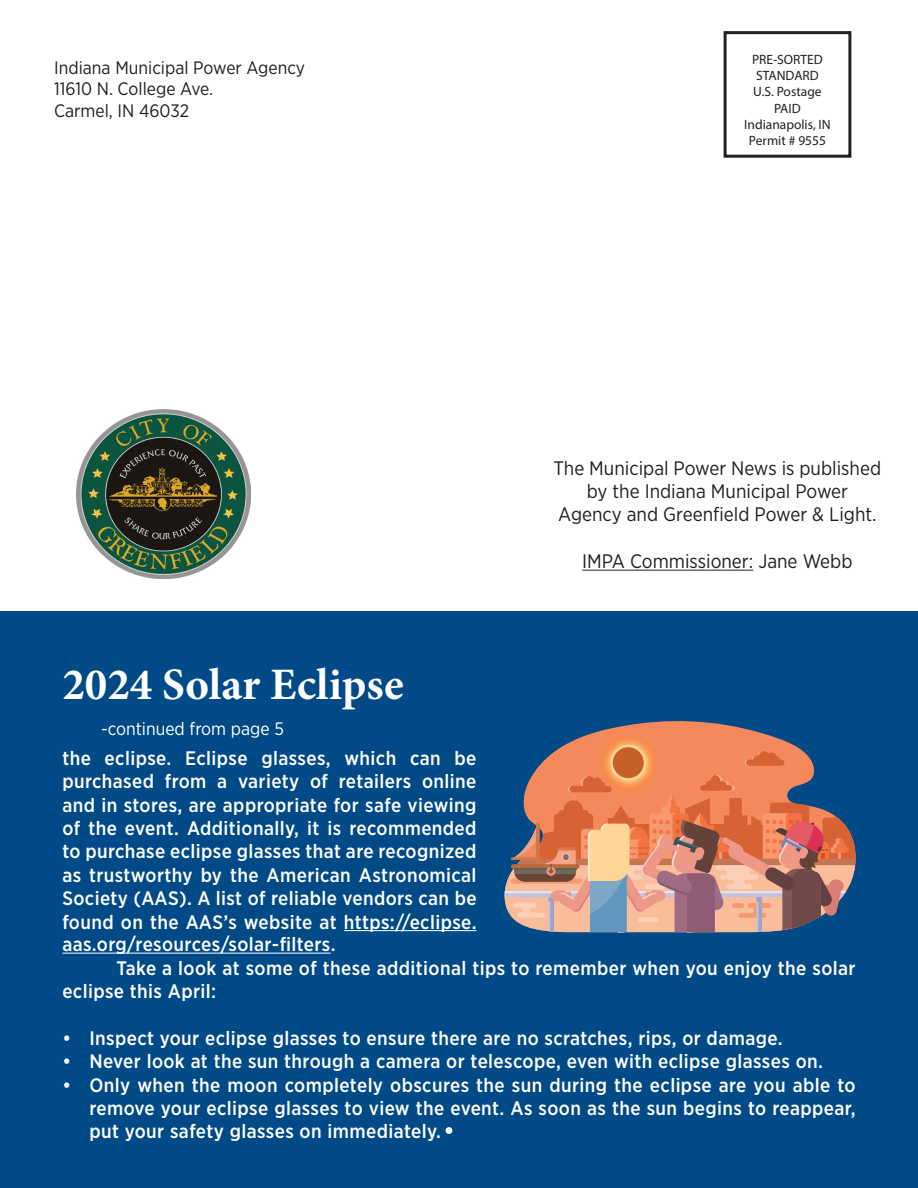
<style>
.page{position:relative;width:918px;height:1188px;background:#fff}
.page>*{position:absolute;margin:0;border:0;box-sizing:border-box;transform-origin:0 0}
.t1{font:700 45px "Minion Pro";color:#fff}
.t2{font:500 19.5px/23.4px "Gotham Narrow";letter-spacing:.02em;color:#fff;text-align:justify}
.t3{font:19.5px/23.4px "Gotham Narrow";color:#231f20;text-align:center}
.t4{font:18px/21.6px "Gotham Narrow";color:#231f20}
.t5{font:18px "Gotham Narrow";color:#fff}
.t6{font:13.5px/16.2px "Myriad Pro";color:#231f20;text-align:center}
</style>
<div class="page">
<div style="left:724px;top:31px;width:127px;height:127px;border:3px solid #231f20"></div>
<hr style="left:582px;top:570px;width:171px;height:1px;background:#231f20">
<img style="left:76px;top:409px;width:174px;height:169px">
<div style="left:0;top:611px;width:918px;height:577px;background:#004a87"></div>
<div style="left:445px;top:1127px;width:7px;height:7px;background:#fff;border-radius:50%"></div>
<hr style="left:344px;top:930px;width:133px;height:1px;background:#fff">
<svg style="left:532px;top:721px;width:282px;height:54px;fill:#f6895b"></svg>
<svg style="left:600px;top:735px;width:56px;height:56px"></svg>
<svg style="left:610px;top:745px;width:36px;height:36px"></svg>
<div style="left:613px;top:747px;width:31px;height:31px;background:#c65f29;border-radius:50%"></div>
<svg style="left:745px;top:751px;width:40px;height:15px"></svg>
<svg style="left:505px;top:775px;width:351px;height:157px;background:#be8372"></svg>
<hr style="left:62px;top:953px;width:269px;height:1px;background:#fff">
<p class="t4" style="left:54px;top:56px;width:252px">Indiana Municipal Power Agency<br>11610 N. College Ave.<br>Carmel, IN 46032</p>
<p class="t6" style="left:744px;top:51px;width:88px">PRE-SORTED<br>STANDARD<br>U.S. Postage<br>PAID<br>Indianapolis, IN<br>Permit # 9555</p>
<p class="t1" style="left:62px;top:653px;width:343px">2024 Solar Eclipse</p>
<p class="t5" style="left:101px;top:718px;width:184px">-continued from page 5</p>
<p class="t2" style="left:62px;top:746px;width:416px">the eclipse. Eclipse glasses, which can be purchased from a variety of retailers online and in stores, are appropriate for safe viewing of the event. Additionally, it is recommended to purchase eclipse glasses that are recognized as trustworthy by the American Astronomical Society (AAS). A list of reliable vendors can be found on the AAS’s website at https://eclipse.</p>
<p class="t3" style="left:554px;top:456px;width:329px">The Municipal Power News is published by the Indiana Municipal Power<br>Agency and Greenfield Power &amp; Light.</p>
<p class="t3" style="left:582px;top:549px;width:272px">IMPA Commissioner: Jane Webb</p>
<p class="t2" style="left:62px;top:932px;width:275px">aas.org/resources/solar-filters.</p>
<p class="t2" style="left:62px;top:956px;width:795px;text-indent:54px">Take a look at some of these additional tips to remember when you enjoy the solar eclipse this April:</p>
<p class="t2" style="left:62px;top:1026px;width:722px">• Inspect your eclipse glasses to ensure there are no scratches, rips, or damage.</p>
<p class="t2" style="left:62px;top:1049px;width:762px">• Never look at the sun through a camera or telescope, even with eclipse glasses on.</p>
<p class="t2" style="left:89px;top:1073px;width:768px;text-indent:-27px">• Only when the moon completely obscures the sun during the eclipse are you able to remove your eclipse glasses to view the event. As soon as the sun begins to reappear, put your safety glasses on immediately.</p>
</div>
